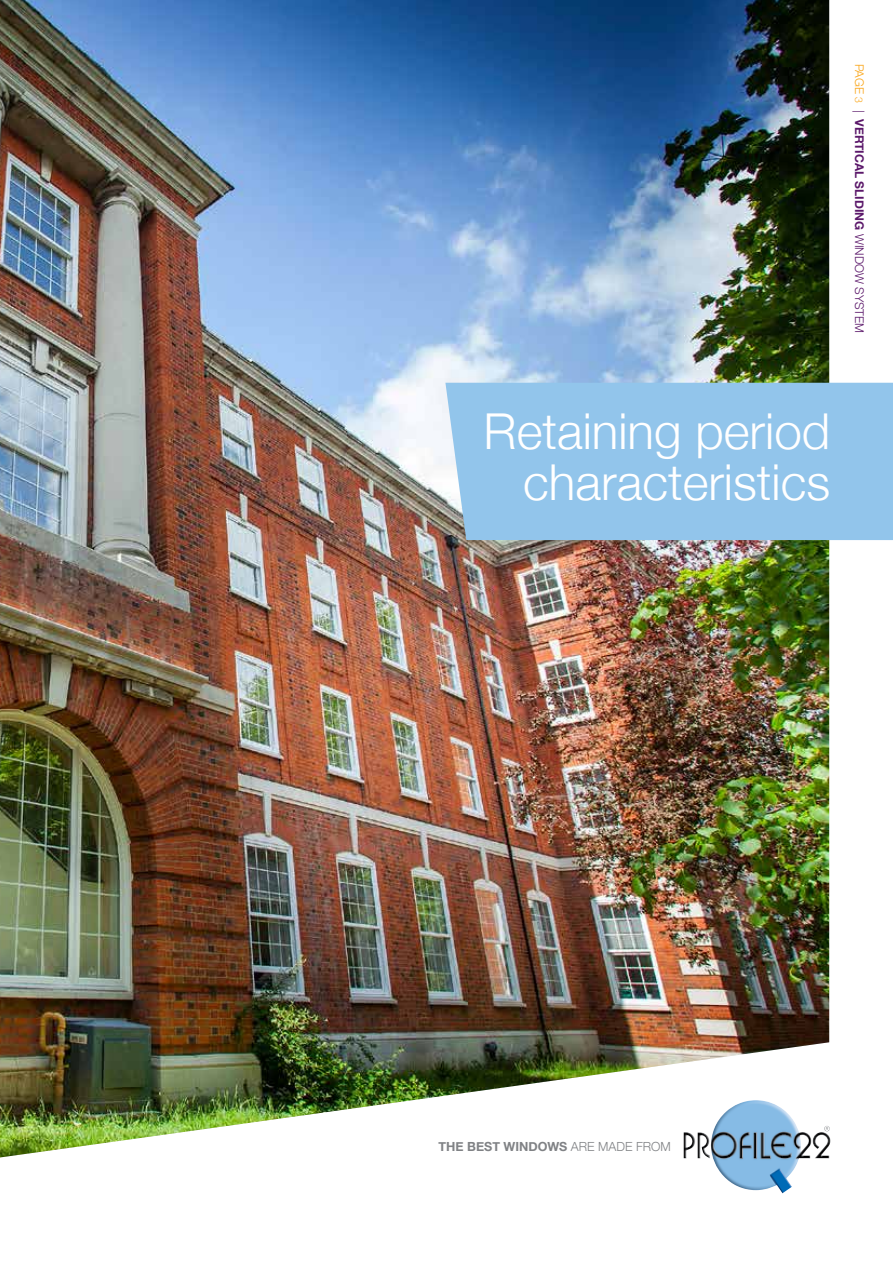
<style>
.page{position:relative;width:893px;height:1263px;background:#fff}
.page>*{position:absolute;margin:0;border:0;box-sizing:border-box;transform-origin:0 0}
.t1{font:300 49.5px/51px "Helvetica Neue";color:#fff;text-align:right}
.t2{font:700 12.6px "Helvetica Neue";color:#808285}
.t3{font:700 12px "Helvetica Neue";color:#5b186a}
.s1{font-weight:300;color:#faa61a}
.s2{font-weight:300;font-size:10.5px;color:#faa61a}
.s3{font-weight:300}
</style>
<div class="page">
<img style="left:0;top:0;width:829px;height:1157px">
<div style="left:445px;top:383px;width:448px;height:157px;background:#92c5eb"></div>
<img style="left:684px;top:1100px;width:146px;height:93px">
<p class="t3" style="left:869px;top:64px;width:271px;rotate:90deg"><span class="s1">page</span> <span class="s2">3</span> <span class="s3">|</span> VERTICAL SLIDING <span class="s3">window system</span></p>
<h1 class="t1" style="left:484px;top:403px;width:348px">Retaining period characteristics</h1>
<p class="t2" style="left:439px;top:1136px;width:234px">THE BEST WINDOWS <span class="s3">are made from</span></p>
</div>
